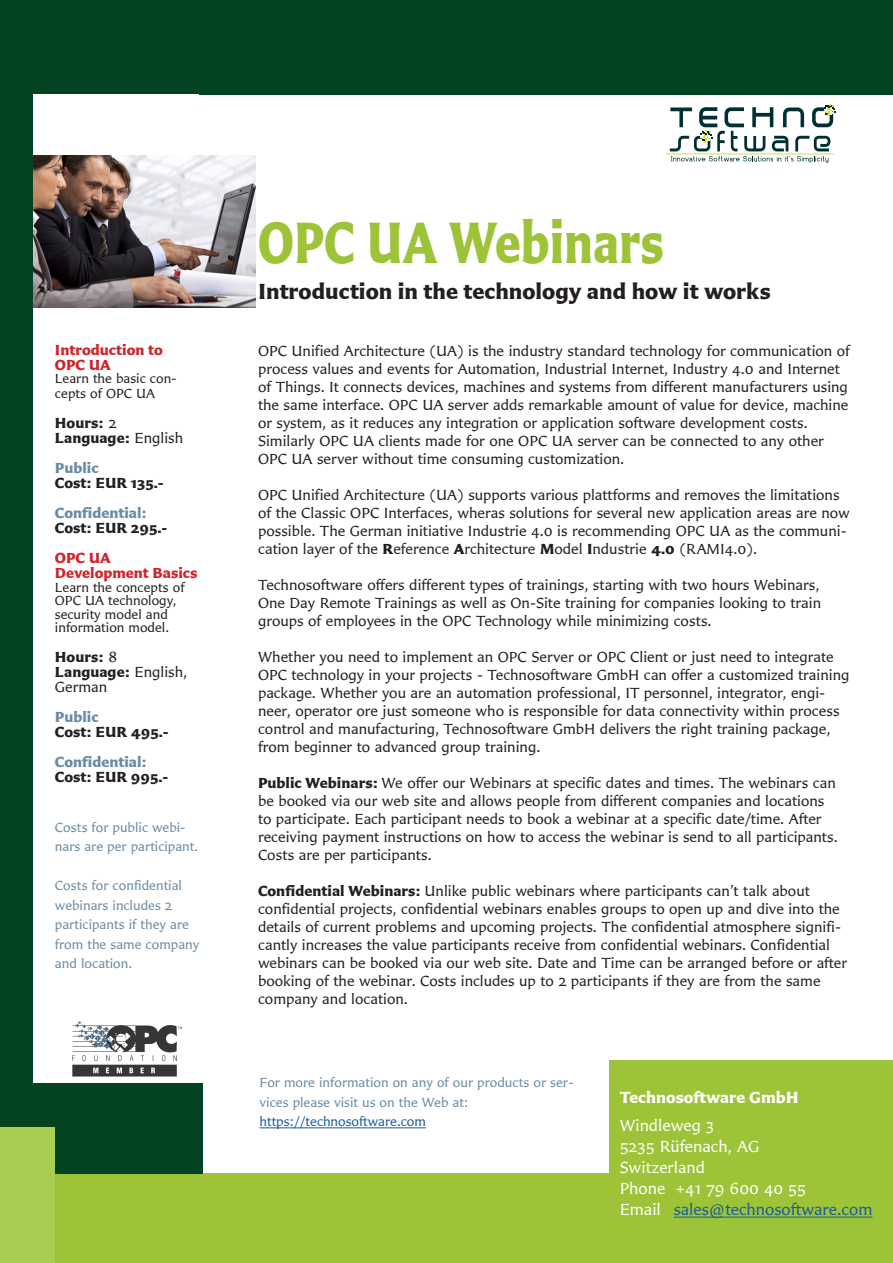
<style>
.page{position:relative;width:893px;height:1263px;background:#fff}
.page>*{position:absolute;margin:0;border:0;box-sizing:border-box;transform-origin:0 0}
.t1{font:700 60px "Carter Sans Pro";color:#9dc338;scale:.8 1}
.t2{font:700 22.5px "Carter Sans Pro";color:#231f20}
.t3{font:16.5px "Carter Sans Pro";color:#fff}
.t4{font:16.5px "Carter Sans Pro";color:#175d9e}
.t5{font:700 16.5px "Carter Sans Pro";color:#fff}
.t6{font:15px/18px "Carter Sans Pro";color:#231f20}
.t7{font:700 15px "Carter Sans Pro";color:#231f20}
.t8{font:700 15px/15px "Carter Sans Pro";color:#d1232a}
.t9{font:700 15px "Carter Sans Pro";color:#698ba2}
.t10{font:13.5px/19.5px "Carter Sans Pro";color:#698ba2}
.t11{font:13.5px/13.5px "Carter Sans Pro";color:#231f20}
.s1{font-weight:400}
.s2{font-weight:700}
.s3{color:#175d9e}
.s4{color:#fff}
</style>
<div class="page">
<div style="left:0;top:1060px;width:893px;height:203px;background:#9dc338"></div>
<div style="left:0;top:0;width:203px;height:1173px;background:#044322"></div>
<div style="left:34px;top:94px;width:177px;height:989px;background:#fff"></div>
<div style="left:202px;top:966px;width:406px;height:207px;background:#fff"></div>
<div style="left:0;top:1128px;width:54px;height:135px;background:#a9cd51"></div>
<hr style="left:674px;top:1217px;width:198px;height:1px;background:#175d9e">
<hr style="left:260px;top:1127px;width:166px;height:1px;background:#175d9e">
<div style="left:200px;top:0;width:693px;height:94px;background:#044322"></div>
<img style="left:73px;top:1021px;width:109px;height:56px">
<svg style="left:670px;top:104px;width:165px;height:59px"></svg>
<hr style="left:666px;top:153px;width:168px;height:1px;background:#e4ec9e">
<img style="left:34px;top:155px;width:222px;height:152px">
<p class="t8" style="left:55px;top:342px;width:109px">Introduction to<br>OPC UA</p>
<p class="t11" style="left:55px;top:370px;width:123px;line-height:15px">Learn the basic con&shy;cepts of OPC UA</p>
<p class="t7" style="left:55px;top:413px;width:63px">Hours: <span class="s1">2</span></p>
<p class="t7" style="left:55px;top:428px;width:130px">Language: <span class="s1">English</span></p>
<p class="t9" style="left:55px;top:458px;width:45px">Public</p>
<p class="t7" style="left:55px;top:473px;width:110px">Cost: EUR 135.-</p>
<p class="t9" style="left:55px;top:503px;width:93px">Confidential:</p>
<p class="t7" style="left:55px;top:518px;width:114px">Cost: EUR 295.-</p>
<p class="t8" style="left:55px;top:550px;width:144px">OPC UA<br>Development Basics</p>
<p class="t11" style="left:55px;top:580px;width:131px">Learn the concepts of<br>OPC UA technology, security model and information model.</p>
<p class="t7" style="left:55px;top:647px;width:64px">Hours: <span class="s1">8</span></p>
<p class="t6" style="left:55px;top:664px;width:134px;line-height:15px"><span class="s2">Language:</span> English,<br>German</p>
<p class="t9" style="left:55px;top:707px;width:45px">Public</p>
<p class="t7" style="left:55px;top:722px;width:115px">Cost: EUR 495.-</p>
<p class="t9" style="left:55px;top:752px;width:93px">Confidential:</p>
<p class="t7" style="left:55px;top:767px;width:114px">Cost: EUR 995.-</p>
<p class="t10" style="left:55px;top:817px;width:145px">Costs for public webi&shy;nars are per participant.</p>
<p class="t10" style="left:55px;top:875px;width:146px">Costs for confidential webinars includes 2 participants if they are from the same company and location.</p>
<p class="t1" style="left:258px;top:204px;width:509px">OPC UA Webinars</p>
<p class="t2" style="left:258px;top:277px;width:514px">Introduction in the technology and how it works</p>
<p class="t6" style="left:258px;top:341px;width:593px">OPC Unified Architecture (UA) is the industry standard technology for communication of process values and events for Automation, Industrial Internet, Industry 4.0 and Internet of Things. It connects devices, machines and systems from different manufacturers using the same interface. OPC UA server adds remarkable amount of value for device, machine or system, as it reduces any integration or application software development costs.<br>Similarly OPC UA clients made for one OPC UA server can be connected to any other OPC UA server without time consuming customization.</p>
<p class="t6" style="left:258px;top:485px;width:593px">OPC Unified Architecture (UA) supports various plattforms and removes the limitations of the Classic OPC Interfaces, wheras solutions for several new application areas are now possible. The German initiative Industrie 4.0 is recommending OPC UA as the communi&shy;cation layer of the <span class="s2">R</span>eference <span class="s2">A</span>rchitecture <span class="s2">M</span>odel <span class="s2">I</span>ndustrie <span class="s2">4.0</span> (RAMI4.0).</p>
<p class="t6" style="left:258px;top:575px;width:565px;text-align:justify">Technosoftware offers different types of trainings, starting with two hours Webinars, One Day Remote Trainings as well as On-Site training for companies looking to train groups of employees in the OPC Technology while minimizing costs.</p>
<p class="t6" style="left:258px;top:647px;width:593px">Whether you need to implement an OPC Server or OPC Client or just need to integrate OPC technology in your projects - Technosoftware GmbH can offer a customized training package. Whether you are an automation professional, IT personnel, integrator, engi&shy;neer, operator ore just someone who is responsible for data connectivity within process control and manufacturing, Technosoftware GmbH delivers the right training package, from beginner to advanced group training.</p>
<p class="t6" style="left:258px;top:773px;width:581px"><span class="s2">Public Webinars:</span> We offer our Webinars at specific dates and times. The webinars can be booked via our web site and allows people from different companies and locations to participate. Each participant needs to book a webinar at a specific date/time. After receiving payment instructions on how to access the webinar is send to all participants.<br>Costs are per participants.</p>
<p class="t6" style="left:258px;top:881px;width:591px"><span class="s2">Confidential Webinars:</span> Unlike public webinars where participants can’t talk about confidential projects, confidential webinars enables groups to open up and dive into the details of current problems and upcoming projects. The confidential atmosphere signifi&shy;cantly increases the value participants receive from confidential webinars. Confidential webinars can be booked via our web site. Date and Time can be arranged before or after booking of the webinar. Costs includes up to 2 participants if they are from the same company and location.</p>
<p class="t10" style="left:260px;top:1072px;width:316px">For more information on any of our products or ser&shy;vices please visit us on the Web at: <span class="s3">https://technosoftware.com</span></p>
<p class="t5" style="left:620px;top:1086px;width:180px">Technosoftware GmbH</p>
<p class="t3" style="left:620px;top:1115px;width:96px">Windleweg 3</p>
<p class="t3" style="left:620px;top:1136px;width:141px">5235 Rüfenach, AG</p>
<p class="t3" style="left:620px;top:1157px;width:87px">Switzerland</p>
<p class="t3" style="left:620px;top:1178px;width:188px">Phone +41 79 600 40 55</p>
<p class="t4" style="left:620px;top:1199px;width:254px"><span class="s4">Email</span> sales@technosoftware.com</p>
</div>
